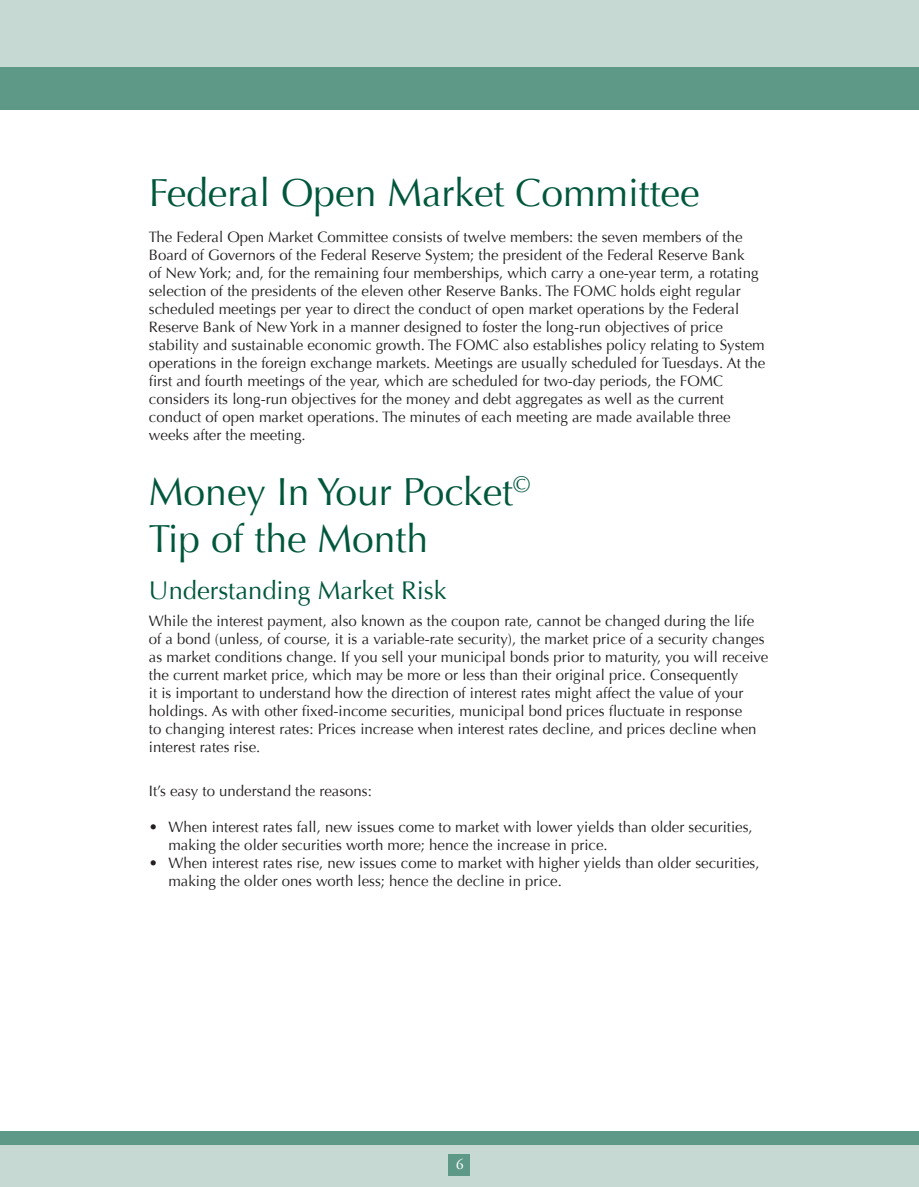
<style>
.page{position:relative;width:919px;height:1187px;background:#fff}
.page>*{position:absolute;margin:0;border:0;box-sizing:border-box;transform-origin:0 0}
._1st_Header{font:39px/46.8px "Optima";color:#00573c}
.foot_note{font:39px "Optima";color:#00573c}
._2nd_Header{font:25.5px "Optima";color:#00573c}
.Body_Copy{font:15px/18px "Optima";color:#231f20}
</style>
<div class="page">
<div style="left:0;top:0;width:918px;height:85px;background:#c6dad3"></div>
<div style="left:0;top:67px;width:918px;height:43px;background:#5e9988"></div>
<div style="left:0;top:1144px;width:918px;height:42px;background:#c6dad3"></div>
<div style="left:0;top:1130px;width:918px;height:14px;background:#5e9988"></div>
<div style="left:449px;top:1154px;width:21px;height:21px;background:#5e9988"></div>
<hr style="left:918px;top:0;width:1px;height:85px;background:#c6dad3">
<hr style="left:918px;top:67px;width:1px;height:43px;background:#5e9988">
<hr style="left:918px;top:1144px;width:1px;height:42px;background:#c6dad3">
<svg style="left:918px;top:1131px;width:1px;height:13px"></svg>
<p class="foot_note" style="left:149px;top:170px;width:552px">Federal Open Market Committee</p>
<p class="Body_Copy" style="left:149px;top:228px;width:617px">The Federal Open Market Committee consists of twelve members: the seven members of the Board of Governors of the Federal Reserve System; the president of the Federal Reserve Bank<br>of New York; and, for the remaining four memberships, which carry a one-year term, a rotating selection of the presidents of the eleven other Reserve Banks. The FOMC holds eight regular scheduled meetings per year to direct the conduct of open market operations by the Federal Reserve Bank of New York in a manner designed to foster the long-run objectives of price stability and sustainable economic growth. The FOMC also establishes policy relating to System operations in the foreign exchange markets. Meetings are usually scheduled for Tuesdays. At the first and fourth meetings of the year, which are scheduled for two-day periods, the FOMC considers its long-run objectives for the money and debt aggregates as well as the current conduct of open market operations. The minutes of each meeting are made available three weeks after the meeting.</p>
<p class="_1st_Header" style="left:149px;top:469px;width:382px">Money In Your Pocket<sup>©<br></sup>Tip of the Month</p>
<p class="_2nd_Header" style="left:149px;top:576px;width:299px">Understanding Market Risk</p>
<p class="Body_Copy" style="left:149px;top:612px;width:621px">While the interest payment, also known as the coupon rate, cannot be changed during the life of a bond (unless, of course, it is a variable-rate security), the market price of a security changes as market conditions change. If you sell your municipal bonds prior to maturity, you will receive the current market price, which may be more or less than their original price. Consequently<br>it is important to understand how the direction of interest rates might affect the value of your holdings. As with other fixed-income securities, municipal bond prices fluctuate in response<br>to changing interest rates: Prices increase when interest rates decline, and prices decline when interest rates rise.</p>
<p class="Body_Copy" style="left:149px;top:782px;width:224px">It’s easy to understand the reasons:</p>
<p class="Body_Copy" style="left:168px;top:818px;width:586px;text-indent:-20px">• When interest rates fall, new issues come to market with lower yields than older securities, making the older securities worth more; hence the increase in price.</p>
<p class="Body_Copy" style="left:168px;top:854px;width:592px;text-indent:-20px">• When interest rates rise, new issues come to market with higher yields than older securities, making the older ones worth less; hence the decline in price.</p>
</div>
